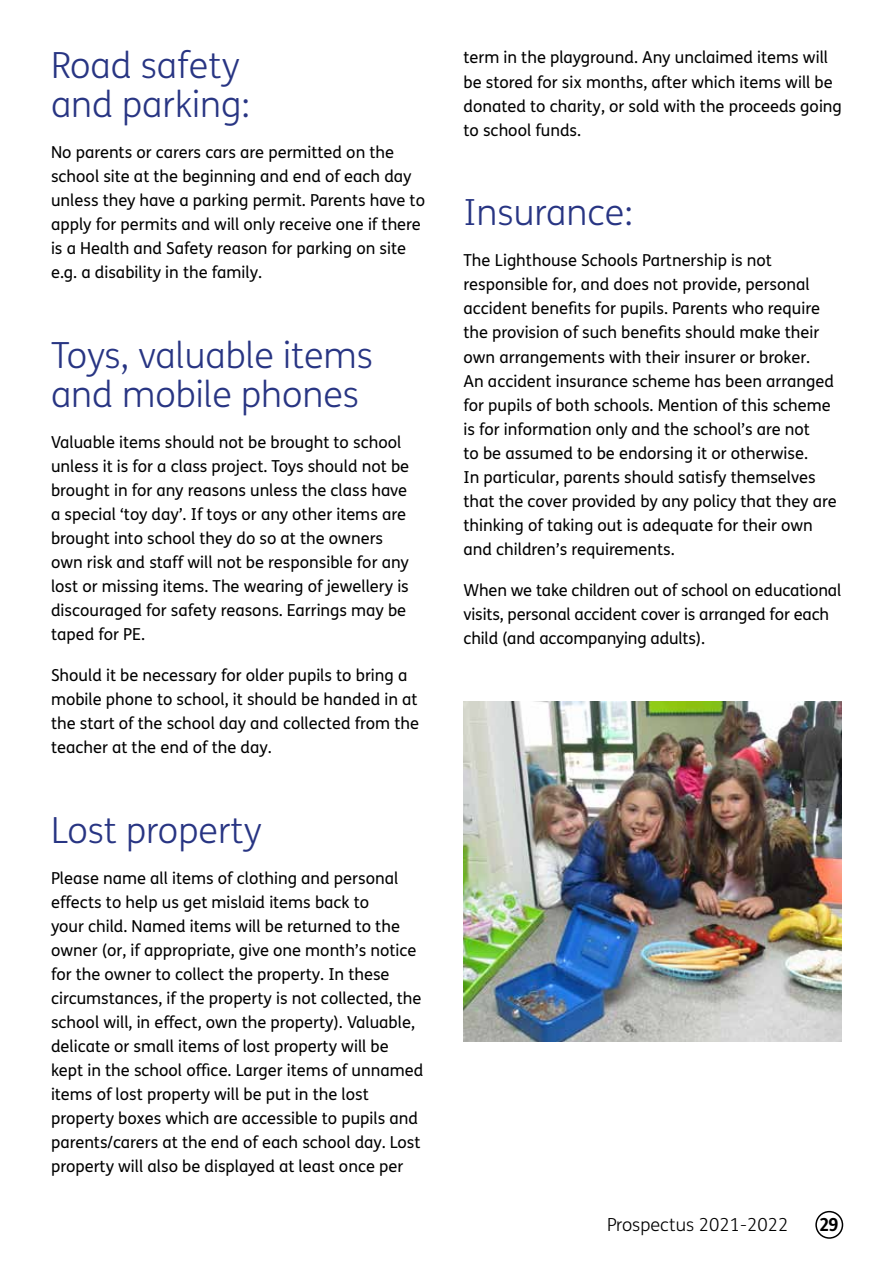
<style>
.page{position:relative;width:893px;height:1263px;background:#fff}
.page>*{position:absolute;margin:0;border:0;box-sizing:border-box;transform-origin:0 0}
.t1{font:300 36px/39px "FS Me";color:#283583}
.t2{font:300 18px "FS Me";color:#000}
.t3{font:700 18px "FS Me";color:#000}
.t4{font:16.5px/24px "FS Me";color:#000}
</style>
<div class="page">
<img style="left:463px;top:702px;width:379px;height:340px">
<div style="left:815px;top:1211px;width:28px;height:28px;border:2px solid #000;border-radius:50%"></div>
<h1 class="t1" style="left:51px;top:45px;width:200px">Road safety and parking:</h1>
<p class="t4" style="left:51px;top:140px;width:376px">No parents or carers cars are permitted on the school site at the beginning and end of each day unless they have a parking permit. Parents have to apply for permits and will only receive one if there is a Health and Safety reason for parking on site e.g. a disability in the family.</p>
<h1 class="t1" style="left:51px;top:335px;width:323px">Toys, valuable items and mobile phones</h1>
<p class="t4" style="left:51px;top:430px;width:360px">Valuable items should not be brought to school unless it is for a class project. Toys should not be brought in for any reasons unless the class have a special ‘toy day’. If toys or any other items are brought into school they do so at the owners own risk and staff will not be responsible for any lost or missing items. The wearing of jewellery is discouraged for safety reasons. Earrings may be taped for PE.</p>
<p class="t4" style="left:51px;top:663px;width:370px">Should it be necessary for older pupils to bring a mobile phone to school, it should be handed in at the start of the school day and collected from the teacher at the end of the day.</p>
<h1 class="t1" style="left:51px;top:810px;width:212px">Lost property</h1>
<p class="t4" style="left:51px;top:866px;width:374px">Please name all items of clothing and personal effects to help us get mislaid items back to<br>your child. Named items will be returned to the owner (or, if appropriate, give one month’s notice for the owner to collect the property. In these circumstances, if the property is not collected, the school will, in effect, own the property). Valuable, delicate or small items of lost property will be kept in the school office. Larger items of unnamed items of lost property will be put in the lost property boxes which are accessible to pupils and parents/carers at the end of each school day. Lost property will also be displayed at least once per</p>
<p class="t4" style="left:463px;top:45px;width:380px">term in the playground. Any unclaimed items will be stored for six months, after which items will be donated to charity, or sold with the proceeds going to school funds.</p>
<h1 class="t1" style="left:463px;top:192px;width:171px">Insurance:</h1>
<p class="t4" style="left:463px;top:248px;width:375px">The Lighthouse Schools Partnership is not responsible for, and does not provide, personal accident benefits for pupils. Parents who require the provision of such benefits should make their own arrangements with their insurer or broker.<br>An accident insurance scheme has been arranged for pupils of both schools. Mention of this scheme is for information only and the school’s are not<br>to be assumed to be endorsing it or otherwise.<br>In particular, parents should satisfy themselves that the cover provided by any policy that they are thinking of taking out is adequate for their own and children’s requirements.</p>
<p class="t4" style="left:463px;top:577px;width:379px">When we take children out of school on educational visits, personal accident cover is arranged for each child (and accompanying adults).</p>
<p class="t2" style="left:607px;top:1212px;width:183px">Prospectus 2021-2022</p>
<p class="t3" style="left:819px;top:1211px;width:21px">29</p>
</div>
